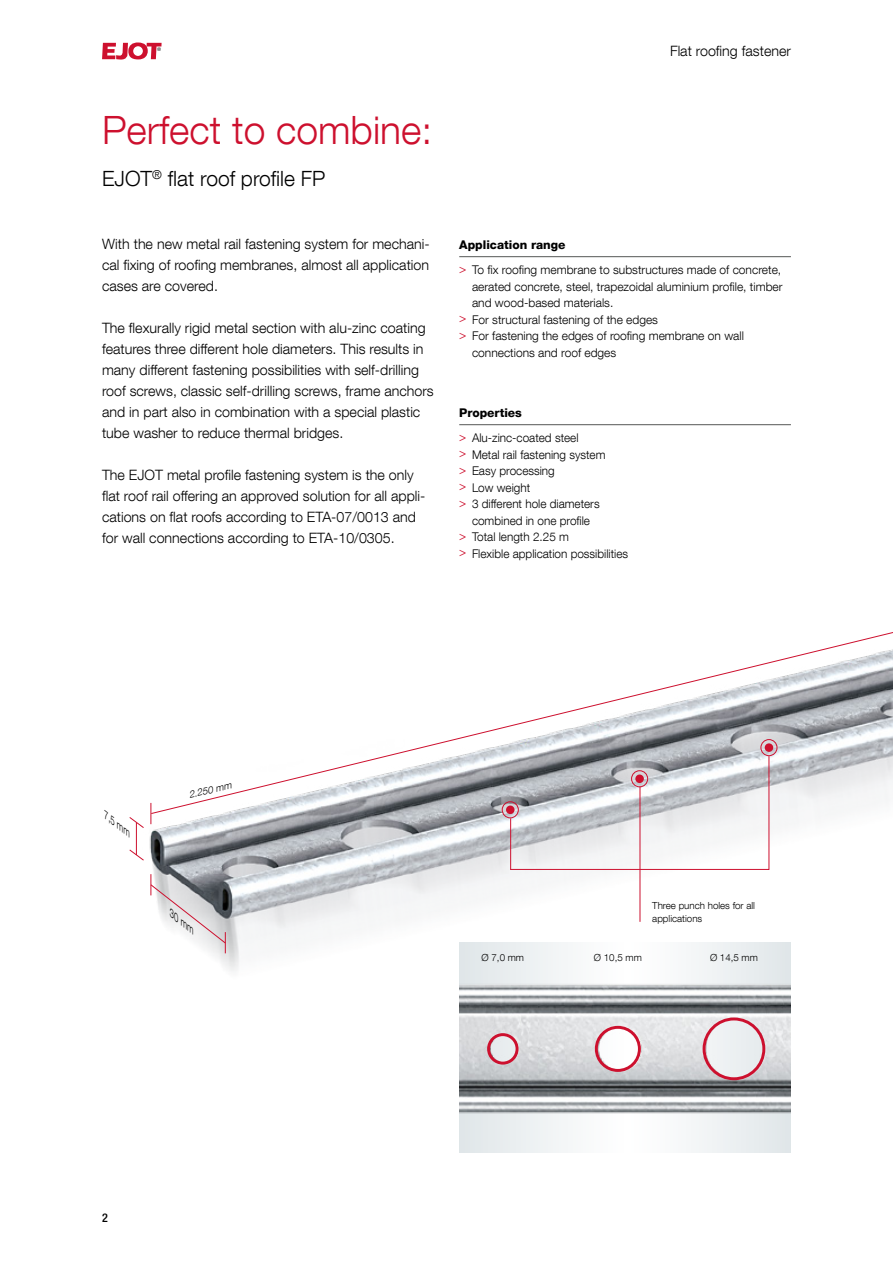
<style>
.page{position:relative;width:893px;height:1263px;background:#fff}
.page>*{position:absolute;margin:0;border:0;box-sizing:border-box;transform-origin:0 0}
.t1{font:300 39px "Helvetica Neue LT Com";color:#cd102e}
.t2{font:300 21px "Helvetica Neue LT Com";color:#000}
.t3{font:300 14.25px/21px "Helvetica Neue LT Com";color:#000}
.t4{font:300 12px/25px "Helvetica Neue LT Com";color:#000}
.t5{font:500 condensed 12px "Helvetica Neue LT Com";color:#000}
.t6{font:300 9.75px/13.5px "Helvetica Neue LT Com";color:#000}
.t7{font:italic 300 9.75px "Helvetica Neue LT Com";color:#000}
.s1{font-weight:800}
.s2{font-weight:400;color:#cd102e}
</style>
<div class="page">
<svg style="left:102px;top:42px;width:60px;height:18px"></svg>
<hr style="left:459px;top:256px;width:332px;height:1px;background:#555756">
<hr style="left:459px;top:424px;width:332px;height:1px;background:#555756">
<svg style="left:459px;top:1117px;width:332px;height:35px"></svg>
<img style="left:459px;top:1105px;width:332px;height:12px">
<img style="left:149px;top:814px;width:642px;height:291px">
<svg style="left:509px;top:814px;width:261px;height:56px"></svg>
<hr style="left:510px;top:818px;width:1px;height:52px;background:#cd102e">
<div style="left:502px;top:801px;width:17px;height:17px;border:1px solid #cd102e;border-radius:50%"></div>
<hr style="left:640px;top:786px;width:1px;height:136px;background:#cd102e">
<svg style="left:150px;top:874px;width:76px;height:79px"></svg>
<svg style="left:129px;top:817px;width:15px;height:12px"></svg>
<svg style="left:129px;top:849px;width:15px;height:12px"></svg>
<hr style="left:136px;top:822px;width:1px;height:33px;background:#cd102e">
<svg style="left:150px;top:632px;width:743px;height:182px"></svg>
<svg style="left:151px;top:803px;width:1px;height:21px"></svg>
<h1 class="t1" style="left:102px;top:106px;width:332px">Perfect to combine:</h1>
<h2 class="t2" style="left:102px;top:166px;width:225px">EJOT<sup>®</sup> flat roof profile FP</h2>
<p class="t3" style="left:102px;top:233px;width:329px;text-align:justify">With the new metal rail fastening system for mechani&shy;cal fixing of roofing membranes, almost all application cases are covered.</p>
<p class="t3" style="left:102px;top:317px;width:333px">The flexurally rigid metal section with alu-zinc coating features three different hole diameters. This results in many different fastening possibilities with self-drilling roof screws, classic self-drilling screws, frame anchors and in part also in combination with a special plastic tube washer to reduce thermal bridges.</p>
<p class="t3" style="left:102px;top:464px;width:325px">The EJOT metal profile fastening system is the only flat roof rail offering an approved solution for all appli&shy;cations on flat roofs according to ETA-07/0013 and for wall connections according to ETA-10/0305.</p>
<p class="t3" style="left:670px;top:40px;width:122px">Flat roofing fastener</p>
<p class="t4" style="left:459px;top:232px;width:323px"><span class="s1">Application range<br></span><span class="s2">&gt;</span> To fix roofing membrane to substructures made of concrete,</p>
<p class="t4" style="left:472px;top:274px;width:312px">aerated concrete, steel, trapezoidal aluminium profile, timber</p>
<p class="t4" style="left:472px;top:290px;width:143px">and wood-based materials.</p>
<p class="t4" style="left:459px;top:307px;width:200px"><span class="s2">&gt;</span> For structural fastening of the edges</p>
<p class="t4" style="left:459px;top:323px;width:286px"><span class="s2">&gt;</span> For fastening the edges of roofing membrane on wall</p>
<p class="t4" style="left:472px;top:340px;width:146px">connections and roof edges</p>
<p class="t4" style="left:459px;top:400px;width:121px"><span class="s1">Properties<br></span><span class="s2">&gt;</span> Alu-zinc-coated steel</p>
<p class="t4" style="left:459px;top:442px;width:148px"><span class="s2">&gt;</span> Metal rail fastening system</p>
<p class="t4" style="left:459px;top:458px;width:97px"><span class="s2">&gt;</span> Easy processing</p>
<p class="t4" style="left:459px;top:475px;width:72px"><span class="s2">&gt;</span> Low weight</p>
<p class="t4" style="left:459px;top:491px;width:142px"><span class="s2">&gt;</span> 3 different hole diameters</p>
<p class="t4" style="left:472px;top:508px;width:120px">combined in one profile</p>
<p class="t4" style="left:459px;top:524px;width:111px"><span class="s2">&gt;</span> Total length 2.25 m</p>
<p class="t4" style="left:459px;top:541px;width:170px"><span class="s2">&gt;</span> Flexible application possibilities</p>
<p class="t7" style="left:110px;top:810px;width:34px;rotate:38deg">7,5 mm</p>
<p class="t7" style="left:188px;top:789px;width:45px;rotate:-13deg">2.250 mm</p>
<p class="t7" style="left:176px;top:909px;width:31px;rotate:38deg">30 mm</p>
<p class="t6" style="left:652px;top:898px;width:104px">Three punch holes for all applications</p>
<p class="t6" style="left:482px;top:951px;width:44px">Ø 7,0 mm</p>
<p class="t6" style="left:594px;top:951px;width:49px">Ø 10,5 mm</p>
<p class="t6" style="left:710px;top:951px;width:49px">Ø 14,5 mm</p>
<p class="t5" style="left:102px;top:1211px;width:7px">2</p>
</div>
